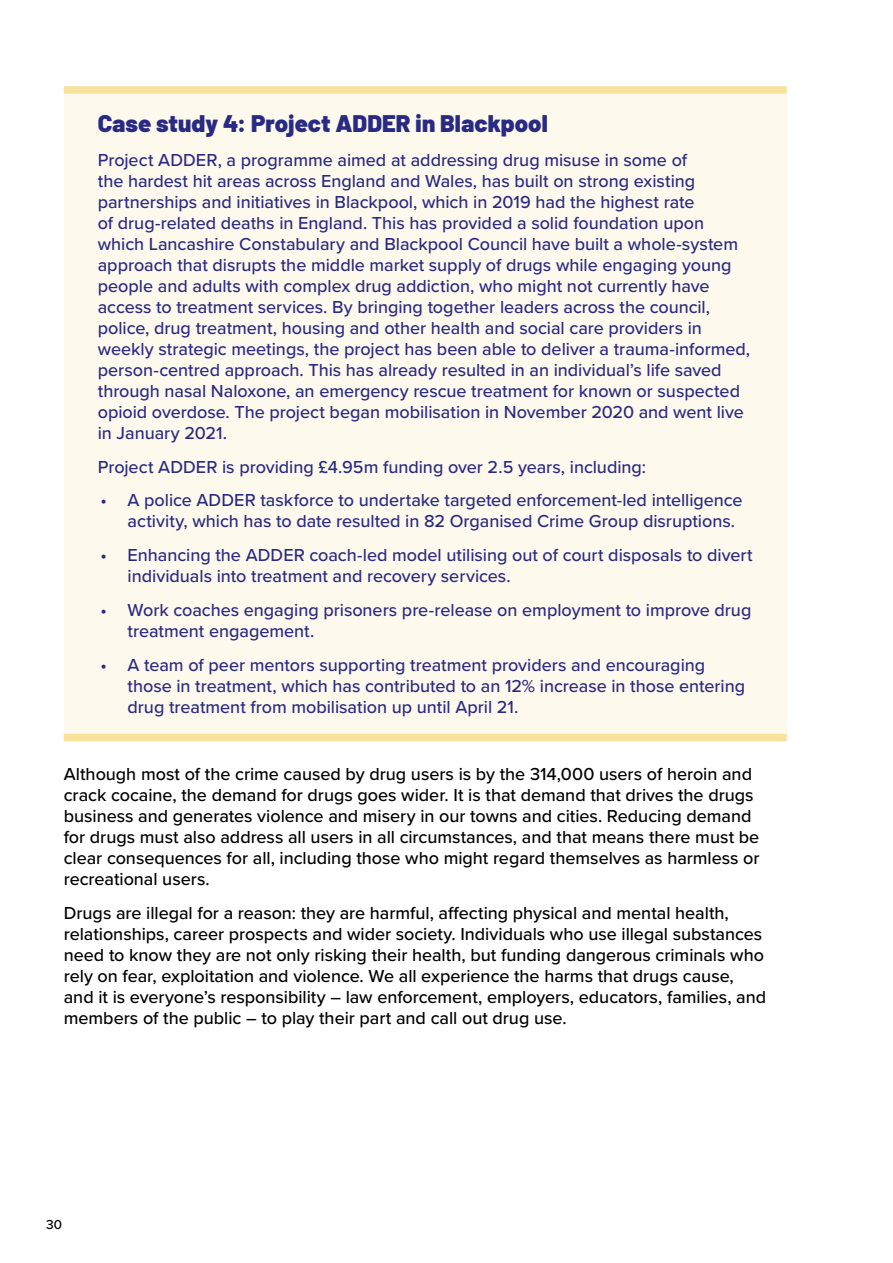
<style>
.page{position:relative;width:893px;height:1263px;background:#fff}
.page>*{position:absolute;margin:0;border:0;box-sizing:border-box;transform-origin:0 0}
.CASE_STUDY_TITLE{font:900 24px "Barlow";color:#292a83}
.CASE_STUDY_BODY_TOP{font:500 18px/21px "Proxima Nova";letter-spacing:-.005em;color:#292a83}
.BODY_COPY{font:500 18px/21px "Proxima Nova";letter-spacing:-.005em;color:#000}
.t1{font:500 13.5px "Proxima Nova";color:#000}
</style>
<div class="page">
<div style="left:64px;top:91px;width:723px;height:46px;background:#fef9ed"></div>
<div style="left:64px;top:86px;width:723px;height:8px;background:#f8e29c"></div>
<div style="left:64px;top:130px;width:723px;height:334px;background:#fef9ed"></div>
<div style="left:64px;top:437px;width:723px;height:61px;background:#fef9ed"></div>
<div style="left:64px;top:471px;width:723px;height:81px;background:#fef9ed"></div>
<div style="left:64px;top:526px;width:723px;height:81px;background:#fef9ed"></div>
<div style="left:64px;top:580px;width:723px;height:82px;background:#fef9ed"></div>
<div style="left:64px;top:639px;width:723px;height:94px;background:#fef9ed"></div>
<div style="left:64px;top:734px;width:723px;height:7px;background:#f8e29c"></div>
<p class="CASE_STUDY_TITLE" style="left:98px;top:105px;width:452px">Case study 4: Project ADDER in Blackpool</p>
<p class="CASE_STUDY_BODY_TOP" style="left:98px;top:149px;width:654px">Project ADDER, a programme aimed at addressing drug misuse in some of<br>the hardest hit areas across England and Wales, has built on strong existing partnerships and initiatives in Blackpool, which in 2019 had the highest rate<br>of drug-related deaths in England. This has provided a solid foundation upon which Lancashire Constabulary and Blackpool Council have built a whole-system approach that disrupts the middle market supply of drugs while engaging young people and adults with complex drug addiction, who might not currently have access to treatment services. By bringing together leaders across the council, police, drug treatment, housing and other health and social care providers in weekly strategic meetings, the project has been able to deliver a trauma-informed, person-centred approach. This has already resulted in an individual’s life saved through nasal Naloxone, an emergency rescue treatment for known or suspected opioid overdose. The project began mobilisation in November 2020 and went live in January 2021.</p>
<p class="CASE_STUDY_BODY_TOP" style="left:98px;top:455px;width:550px">Project ADDER is providing £4.95m funding over 2.5 years, including:</p>
<p class="CASE_STUDY_BODY_TOP" style="left:128px;top:489px;width:617px;text-indent:-27px">• A police ADDER taskforce to undertake targeted enforcement-led intelligence activity, which has to date resulted in 82 Organised Crime Group disruptions.</p>
<p class="CASE_STUDY_BODY_TOP" style="left:128px;top:544px;width:627px;text-indent:-27px">• Enhancing the ADDER coach-led model utilising out of court disposals to divert individuals into treatment and recovery services.</p>
<p class="CASE_STUDY_BODY_TOP" style="left:128px;top:599px;width:625px;text-indent:-27px">• Work coaches engaging prisoners pre-release on employment to improve drug treatment engagement.</p>
<p class="CASE_STUDY_BODY_TOP" style="left:128px;top:653px;width:619px;text-indent:-27px">• A team of peer mentors supporting treatment providers and encouraging those in treatment, which has contributed to an 12% increase in those entering drug treatment from mobilisation up until April 21.</p>
<p class="BODY_COPY" style="left:64px;top:763px;width:697px">Although most of the crime caused by drug users is by the 314,000 users of heroin and crack cocaine, the demand for drugs goes wider. It is that demand that drives the drugs business and generates violence and misery in our towns and cities. Reducing demand for drugs must also address all users in all circumstances, and that means there must be clear consequences for all, including those who might regard themselves as harmless or recreational users.</p>
<p class="BODY_COPY" style="left:64px;top:902px;width:704px">Drugs are illegal for a reason: they are harmful, affecting physical and mental health, relationships, career prospects and wider society. Individuals who use illegal substances need to know they are not only risking their health, but funding dangerous criminals who rely on fear, exploitation and violence. We all experience the harms that drugs cause, and it is everyone’s responsibility – law enforcement, employers, educators, families, and members of the public – to play their part and call out drug use.</p>
<p class="t1" style="left:46px;top:1214px;width:18px">30</p>
</div>
